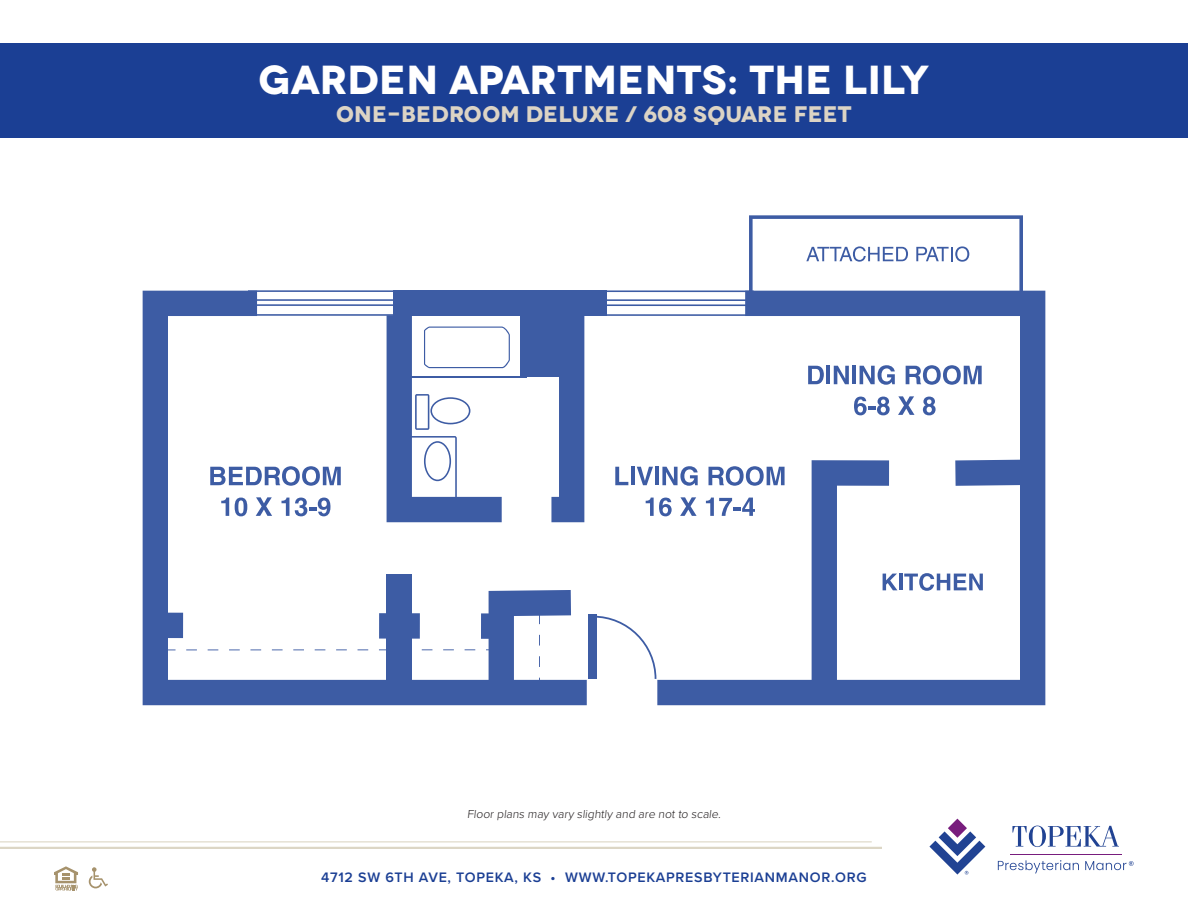
<style>
.page{position:relative;width:1188px;height:918px;background:#fff}
.page>*{position:absolute;margin:0;border:0;box-sizing:border-box;transform-origin:0 0}
.t1{font:700 40.5px "Novecentowide";letter-spacing:.01em;color:#fff}
.t2{font:700 22.5px "Novecentowide";letter-spacing:.01em;color:#dcd4c5}
.t3{font:600 14.25px "Proxima Nova";letter-spacing:.05em;color:#1b3f94}
.t4{font:300 12px "Proxima Nova";color:#231f20}
</style>
<div class="page">
<div style="left:0;top:43px;width:1188px;height:95px;background:#1b3f94"></div>
<svg style="left:54px;top:866px;width:24px;height:25px"></svg>
<svg style="left:89px;top:867px;width:19px;height:21px"></svg>
<hr style="left:0;top:841px;width:872px;height:1px;background:#a7996e">
<hr style="left:0;top:847px;width:882px;height:2px;background:#a7996e">
<hr style="left:1010px;top:854px;width:112px;height:1px;background:#781d7d">
<svg style="left:998px;top:860px;width:81px;height:13px"></svg>
<svg style="left:1085px;top:861px;width:49px;height:9px"></svg>
<svg style="left:929px;top:819px;width:56px;height:56px"></svg>
<svg style="left:1012px;top:826px;width:107px;height:21px"></svg>
<svg style="left:143px;top:291px;width:444px;height:414px"></svg>
<svg style="left:657px;top:291px;width:388px;height:414px"></svg>
<div style="left:393px;top:291px;width:213px;height:25px;background:#3d5ca4"></div>
<hr style="left:247px;top:314px;width:508px;height:2px;background:#1b3f94">
<hr style="left:248px;top:290px;width:506px;height:2px;background:#1b3f94">
<hr style="left:244px;top:304px;width:508px;height:2px;background:#1b3f94">
<hr style="left:245px;top:299px;width:506px;height:2px;background:#1b3f94">
<div style="left:481px;top:613px;width:16px;height:26px;background:#3d5ca4"></div>
<div style="left:379px;top:613px;width:41px;height:26px;background:#3d5ca4"></div>
<svg style="left:551px;top:314px;width:33px;height:208px"></svg>
<div style="left:162px;top:613px;width:21px;height:25px;background:#3d5ca4"></div>
<div style="left:387px;top:574px;width:25px;height:111px;background:#3d5ca4"></div>
<div style="left:955px;top:460px;width:70px;height:26px;background:#3d5ca4"></div>
<svg style="left:486px;top:590px;width:85px;height:95px"></svg>
<svg style="left:597px;top:616px;width:59px;height:63px"></svg>
<div style="left:588px;top:614px;width:9px;height:65px;background:#3d5ca4"></div>
<svg style="left:615px;top:467px;width:13px;height:18px"></svg>
<hr style="left:631px;top:467px;width:4px;height:18px;background:#3d5ca4">
<svg style="left:637px;top:467px;width:16px;height:18px"></svg>
<hr style="left:655px;top:467px;width:4px;height:18px;background:#3d5ca4">
<svg style="left:662px;top:466px;width:36px;height:20px"></svg>
<svg style="left:709px;top:466px;width:76px;height:20px"></svg>
<svg style="left:646px;top:498px;width:26px;height:18px"></svg>
<svg style="left:680px;top:497px;width:17px;height:19px"></svg>
<svg style="left:706px;top:498px;width:49px;height:18px"></svg>
<svg style="left:210px;top:466px;width:131px;height:20px"></svg>
<svg style="left:221px;top:498px;width:8px;height:18px"></svg>
<svg style="left:235px;top:498px;width:12px;height:18px"></svg>
<svg style="left:256px;top:497px;width:16px;height:19px"></svg>
<svg style="left:282px;top:498px;width:7px;height:18px"></svg>
<svg style="left:295px;top:498px;width:35px;height:18px"></svg>
<svg style="left:812px;top:460px;width:85px;height:227px"></svg>
<hr style="left:899px;top:574px;width:3px;height:16px;background:#1b3f94">
<svg style="left:904px;top:573px;width:79px;height:18px"></svg>
<svg style="left:808px;top:366px;width:16px;height:18px"></svg>
<hr style="left:826px;top:366px;width:4px;height:18px;background:#3d5ca4">
<svg style="left:834px;top:366px;width:15px;height:18px"></svg>
<hr style="left:852px;top:366px;width:4px;height:18px;background:#3d5ca4">
<svg style="left:860px;top:365px;width:35px;height:20px"></svg>
<svg style="left:906px;top:365px;width:76px;height:20px"></svg>
<svg style="left:854px;top:397px;width:36px;height:18px"></svg>
<svg style="left:898px;top:396px;width:17px;height:19px"></svg>
<svg style="left:923px;top:397px;width:13px;height:18px"></svg>
<hr style="left:411px;top:376px;width:116px;height:1px;background:#1b3f94">
<svg style="left:387px;top:315px;width:123px;height:207px"></svg>
<div style="left:520px;top:310px;width:47px;height:67px;background:#3d5ca4"></div>
<svg style="left:749px;top:215px;width:274px;height:79px"></svg>
<p class="t1" style="left:258px;top:54px;width:673px">GARDEN APARTMENTS: THE LILY</p>
<p class="t2" style="left:336px;top:100px;width:517px">ONE-BEDROOM DELUXE / 608 SQUARE FEET</p>
<p class="t4" style="left:467px;top:805px;width:257px">Floor plans may vary slightly and are not to scale.</p>
<p class="t3" style="left:321px;top:866px;width:547px">4712 SW 6TH AVE, TOPEKA, KS • WWW.TOPEKAPRESBYTERIANMANOR.ORG</p>
</div>
